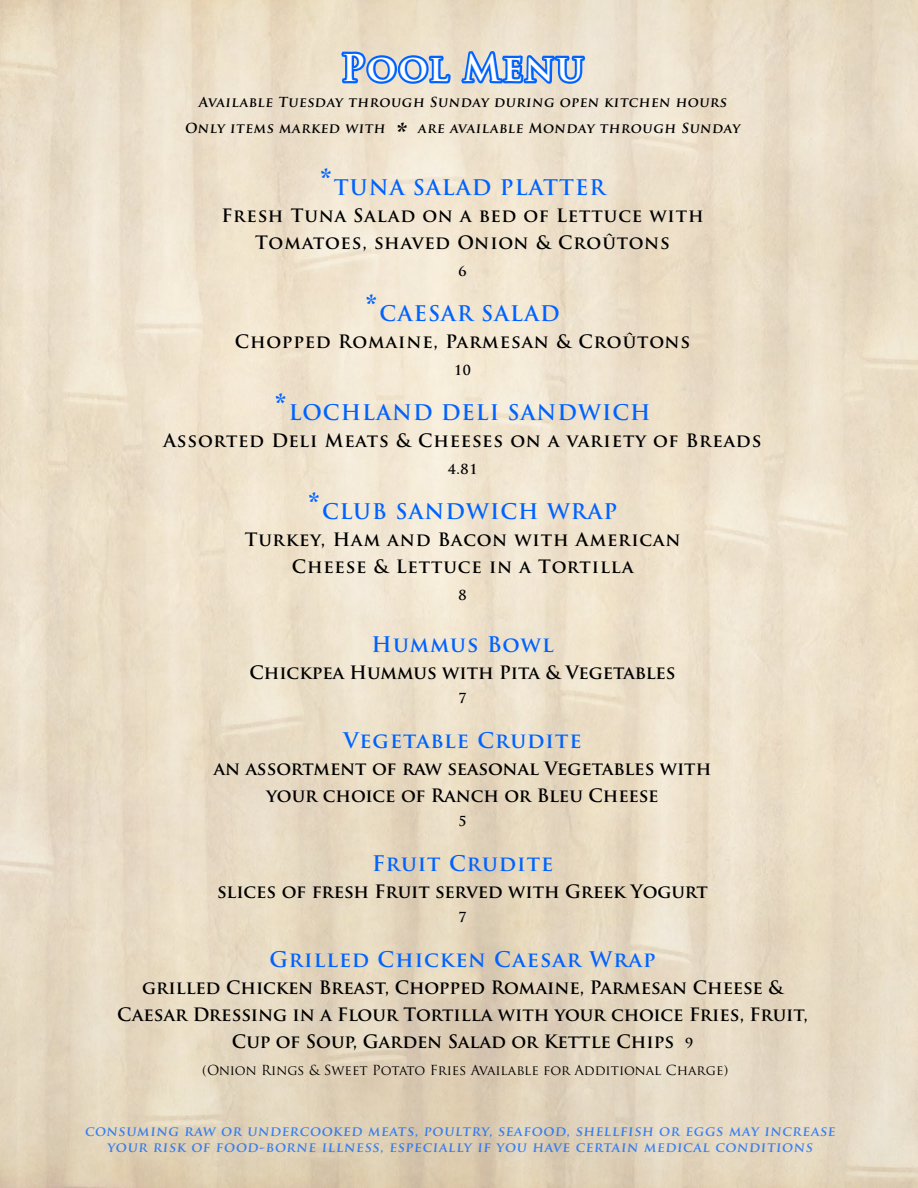
<style>
.page{position:relative;width:918px;height:1188px;background:#fff}
.page>*{position:absolute;margin:0;border:0;box-sizing:border-box;transform-origin:0 0}
.t1{font:700 36px "Trajan Pro";letter-spacing:.05em;color:#fff}
.t2{font:700 31.5px "Trajan Pro";color:#000}
.t3{font:700 21px "Trajan Pro";letter-spacing:.05em;color:#0063ff}
.t4{font:700 18px/27px "Trajan Pro";color:#000;text-align:center}
.t5{font:700 18px/27px "Trajan Pro";letter-spacing:.05em;color:#000;text-align:center}
.t6{font:700 13.5px/16.2px "Trajan Pro";letter-spacing:.045em;color:#0063ff;text-align:center}
.t7{font:700 13.5px/25.5px "Trajan Pro";letter-spacing:.04em;color:#000}
.t8{font:13.5px "Trajan Pro";color:#000}
.s1{font-size:33px}
.s2{font-size:13.5px}
</style>
<div class="page">
<svg style="left:339px;top:49px;width:114px;height:37px;background:#80a7e3"></svg>
<svg style="left:459px;top:0;width:128px;height:392px;background:#e3dccf"></svg>
<h1 class="t1" style="left:341px;top:46px;width:244px">Pool Menu</h1>
<p class="t7" style="left:185px;top:90px;width:545px;text-indent:14px">Available Tuesday through Sunday during open kitchen hours<br>Only items marked with</p>
<h2 class="t2" style="left:395px;top:116px;width:17px">*</h2>
<p class="t7" style="left:418px;top:115px;width:324px">are available Monday through Sunday</p>
<p class="t3" style="left:320px;top:174px;width:287px"><span class="s1">*</span>TUNA SALAD PLATTER</p>
<p class="t5" style="left:221px;top:202px;width:484px">Fresh Tuna Salad on a bed of Lettuce with<br>Tomatoes, shaved Onion &amp; Croûtons</p>
<p class="t7" style="left:459px;top:258px;width:10px">6</p>
<p class="t3" style="left:365px;top:300px;width:196px"><span class="s1">*</span>CAESAR SALAD</p>
<p class="t5" style="left:235px;top:328px;width:457px">Chopped Romaine, Parmesan &amp; Croûtons</p>
<p class="t7" style="left:454px;top:357px;width:18px">10</p>
<p class="t3" style="left:275px;top:399px;width:378px"><span class="s1">*</span>LOCHLAND DELI SANDWICH</p>
<p class="t5" style="left:164px;top:427px;width:599px">Assorted Deli Meats &amp; Cheeses on a variety of Breads</p>
<p class="t7" style="left:448px;top:456px;width:31px">4.81</p>
<p class="t3" style="left:308px;top:498px;width:311px"><span class="s1">*</span>CLUB SANDWICH WRAP</p>
<p class="t5" style="left:245px;top:526px;width:437px">Turkey, Ham and Bacon with American<br>Cheese &amp; Lettuce in a Tortilla</p>
<p class="t7" style="left:459px;top:582px;width:10px">8</p>
<p class="t3" style="left:372px;top:631px;width:184px">Hummus Bowl</p>
<p class="t4" style="left:250px;top:659px;width:428px">Chickpea Hummus with Pita &amp; Vegetables</p>
<p class="t7" style="left:459px;top:685px;width:10px">7</p>
<p class="t3" style="left:344px;top:727px;width:239px">Vegetable Crudite</p>
<p class="t4" style="left:214px;top:755px;width:499px">an assortment of raw seasonal Vegetables with your choice of Ranch or Bleu Cheese</p>
<p class="t7" style="left:459px;top:808px;width:10px">5</p>
<p class="t3" style="left:372px;top:850px;width:183px">Fruit Crudite</p>
<p class="t4" style="left:217px;top:878px;width:492px">slices of fresh Fruit served with Greek Yogurt</p>
<p class="t7" style="left:459px;top:904px;width:10px">7</p>
<p class="t3" style="left:269px;top:946px;width:388px">Grilled Chicken Caesar Wrap</p>
<p class="t4" style="left:117px;top:974px;width:692px">grilled Chicken Breast, Chopped Romaine, Parmesan Cheese &amp;<br>Caesar Dressing in a Flour Tortilla with your choice Fries, Fruit,<br>Cup of Soup, Garden Salad or Kettle Chips <span class="s2">9</span></p>
<p class="t8" style="left:202px;top:1061px;width:528px">(Onion Rings &amp; Sweet Potato Fries Available for Additional Charge)</p>
<p class="t6" style="left:85px;top:1123px;width:754px">consuming raw or undercooked meats, poultry, seafood, shellfish or eggs may increase your risk of food-borne illness, especially if you have certain medical conditions</p>
</div>
